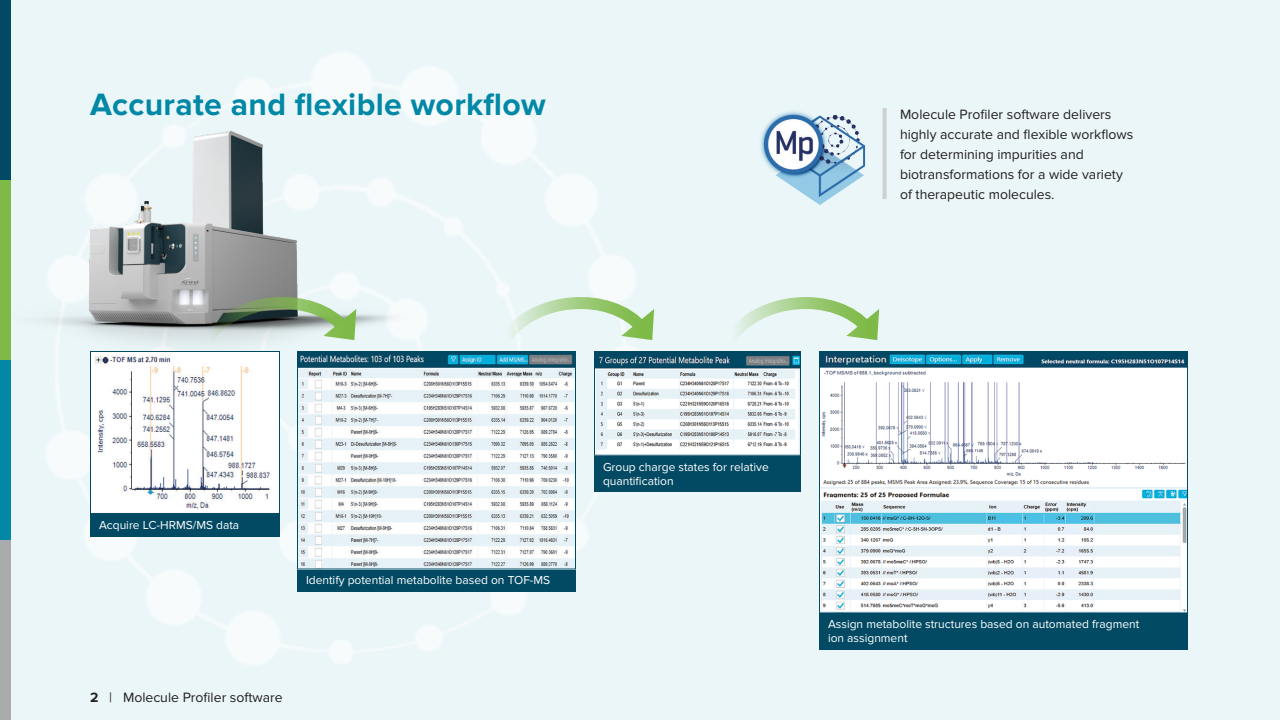
<style>
.page{position:relative;width:1280px;height:720px;background:#ebf6f8}
.page>*{position:absolute;margin:0;border:0;box-sizing:border-box;transform-origin:0 0}
.t1{font:700 32px "Proxima Nova";letter-spacing:.01em;color:#0088a6}
.body{font:14px/20px "Proxima Nova";color:#232020}
.captions{font:12px/14px "Proxima Nova";color:#fff}
.s1{font-weight:700}
</style>
<div class="page">
<img style="left:47px;top:54px;width:590px;height:609px">
<img style="left:47px;top:108px;width:376px;height:256px">
<svg style="left:883px;top:108px;width:4px;height:91px"></svg>
<img style="left:760px;top:111px;width:106px;height:94px">
<div style="left:90px;top:514px;width:190px;height:22px;background:#024a63"></div>
<img style="left:92px;top:353px;width:186px;height:159px">
<div style="left:90px;top:351px;width:190px;height:163px;border:1px solid #024a63"></div>
<div style="left:297px;top:570px;width:279px;height:22px;background:#024a63"></div>
<img style="left:299px;top:353px;width:275px;height:215px">
<div style="left:297px;top:351px;width:279px;height:219px;border:1px solid #024a63"></div>
<div style="left:594px;top:456px;width:207px;height:36px;background:#024a63"></div>
<img style="left:596px;top:353px;width:203px;height:101px">
<div style="left:594px;top:351px;width:207px;height:105px;border:1px solid #024a63"></div>
<div style="left:819px;top:613px;width:369px;height:37px;background:#024a63"></div>
<img style="left:821px;top:353px;width:365px;height:258px">
<div style="left:819px;top:351px;width:369px;height:262px;border:1px solid #024a63"></div>
<svg style="left:497px;top:296px;width:158px;height:50px"></svg>
<svg style="left:737px;top:297px;width:143px;height:43px"></svg>
<svg style="left:199px;top:296px;width:158px;height:50px"></svg>
<div style="left:0;top:0;width:11px;height:180px;background:#024a63"></div>
<div style="left:0;top:180px;width:11px;height:180px;background:#7eba47"></div>
<div style="left:0;top:360px;width:11px;height:180px;background:#0088a6"></div>
<div style="left:0;top:540px;width:11px;height:180px;background:#a9abad"></div>
<p class="t1" style="left:90px;top:86px;width:457px">Accurate and flexible workflow</p>
<p class="body" style="left:900px;top:105px;width:235px">Molecule Profiler software delivers highly accurate and flexible workflows for determining impurities and biotransformations for a wide variety of therapeutic molecules.</p>
<p class="captions" style="left:99px;top:518px;width:142px">Acquire LC-HRMS/MS data</p>
<p class="captions" style="left:306px;top:574px;width:246px">Identify potential metabolite based on TOF-MS</p>
<p class="body" style="left:90px;top:688px;width:194px"><span class="s1">2</span> | Molecule Profiler software</p>
<p class="captions" style="left:603px;top:460px;width:167px">Group charge states for relative quantification</p>
<p class="captions" style="left:828px;top:618px;width:313px">Assign metabolite structures based on automated fragment ion assignment</p>
</div>
